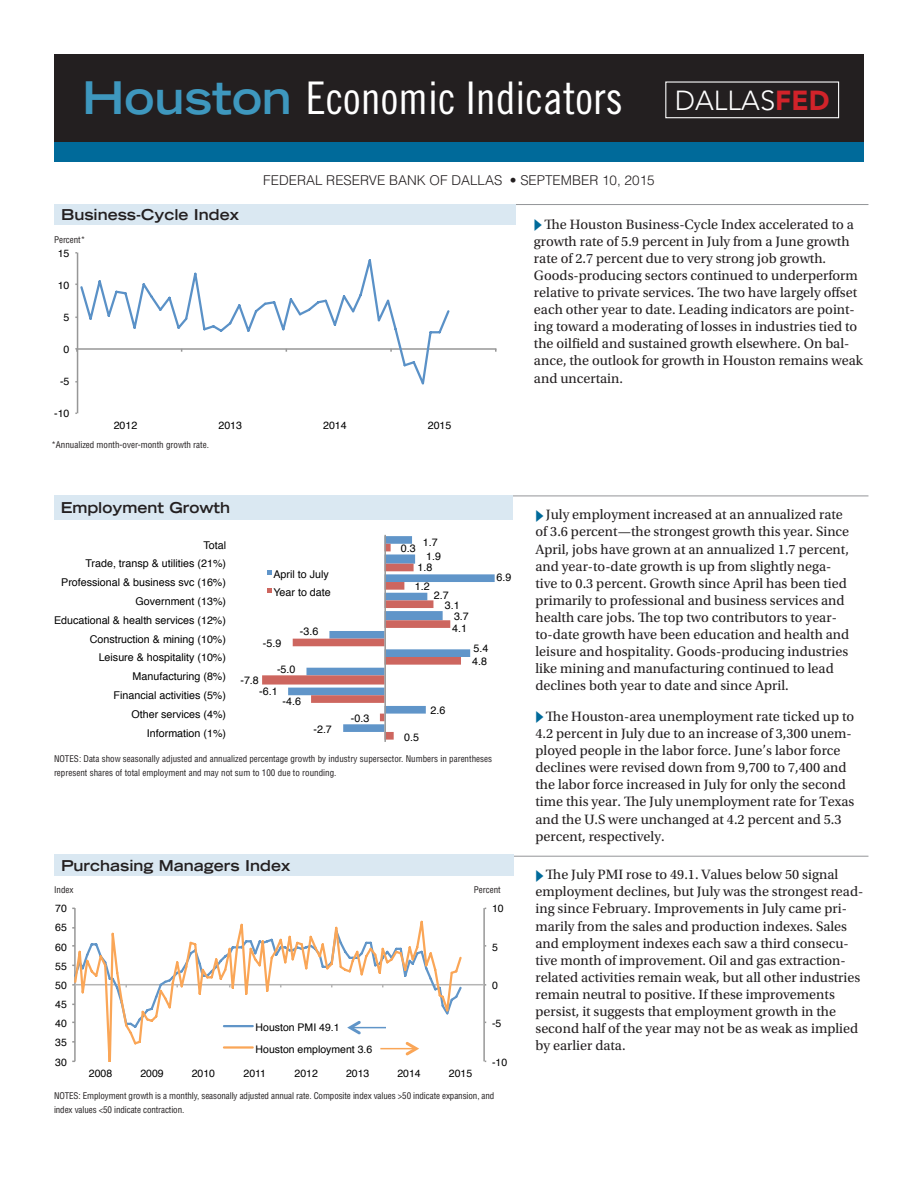
<style>
.page{position:relative;width:918px;height:1188px;background:#fff}
.page>*{position:absolute;margin:0;border:0;box-sizing:border-box;transform-origin:0 0}
.t1{font:45px "Trade Gothic LT Std Cn 18";color:#fff}
.t2{font:300 27.3px "Avenir LT Std";color:#fff}
.SectionHead{font:700 expanded 15px "Trade Gothic LT Std";color:#231f20}
.t3{font:14.25px/17.1px "Utopia Std";color:#231f20}
.t4{font:300 13.5px "Helvetica LT Std";color:#231f20}
.t5{font:10.65px/18.8px "Helvetica";color:#000}
.t6{font:10.5px/21.3px "Helvetica";color:#000}
.Notes{font:condensed 9px/13.5px "Helvetica LT Std";color:#231f20}
.axislabels{font:condensed 9px "Helvetica LT Std";color:#231f20}
.s1{font-family:"Trade Gothic LT Std";font-weight:700;font-stretch:expanded;color:#3e97be}
.s2{font-weight:900;color:#d1232a}
</style>
<div class="page">
<hr style="left:483px;top:908px;width:2px;height:153px;background:#979797">
<hr style="left:74px;top:908px;width:2px;height:153px;background:#979797">
<hr style="left:75px;top:984px;width:409px;height:1px;background:#b5b5b5">
<svg style="left:74px;top:919px;width:350px;height:142px"></svg>
<hr style="left:224px;top:1046px;width:29px;height:3px;background:#faa657">
<svg style="left:72px;top:927px;width:392px;height:108px"></svg>
<hr style="left:380px;top:1048px;width:36px;height:1px;background:#faa657">
<svg style="left:406px;top:1042px;width:13px;height:14px"></svg>
<div style="left:54px;top:122px;width:810px;height:40px;background:#006a9a"></div>
<div style="left:54px;top:54px;width:810px;height:87px;background:#231f20"></div>
<hr style="left:60px;top:204px;width:808px;height:1px;background:#939598">
<hr style="left:60px;top:856px;width:808px;height:1px;background:#939598">
<hr style="left:66px;top:496px;width:802px;height:1px;background:#939598">
<div style="left:54px;top:204px;width:462px;height:21px;background:#dae8f2"></div>
<div style="left:54px;top:855px;width:459px;height:21px;background:#dae8f2"></div>
<div style="left:54px;top:495px;width:459px;height:24px;background:#dae8f2"></div>
<hr style="left:384px;top:535px;width:2px;height:207px;background:#989898">
<svg style="left:262px;top:536px;width:233px;height:204px"></svg>
<div style="left:665px;top:81px;width:174px;height:37px;border:1px solid #fff"></div>
<hr style="left:77px;top:253px;width:1px;height:160px;background:#979797">
<hr style="left:78px;top:348px;width:418px;height:2px;background:#979797">
<svg style="left:79px;top:259px;width:372px;height:126px"></svg>
<p class="t1" style="left:82px;top:71px;width:543px"><span class="s1">Houston</span> Economic Indicators</p>
<p class="t2" style="left:675px;top:85px;width:156px">DALLAS<span class="s2">FED</span></p>
<p class="t4" style="left:263px;top:172px;width:393px">FEDERAL RESERVE BANK OF DALLAS • SEPTEMBER 10, 2015</p>
<p class="SectionHead" style="left:61px;top:205px;width:179px">Business-Cycle Index</p>
<p class="axislabels" style="left:54px;top:235px;width:33px">Percent*</p>
<p class="t6" style="left:58px;top:243px;width:13px">15</p>
<p class="t6" style="left:58px;top:275px;width:13px">10</p>
<p class="t6" style="left:63px;top:307px;width:7px">5</p>
<p class="t6" style="left:63px;top:339px;width:7px">0</p>
<p class="t6" style="left:60px;top:371px;width:11px">-5</p>
<p class="t6" style="left:54px;top:403px;width:17px">-10</p>
<p class="t6" style="left:114px;top:415px;width:25px">2012</p>
<p class="t6" style="left:218px;top:415px;width:25px">2013</p>
<p class="t6" style="left:323px;top:415px;width:25px">2014</p>
<p class="t6" style="left:428px;top:415px;width:25px">2015</p>
<p class="Notes" style="left:51px;top:437px;width:159px">*Annualized month-over-month growth rate.</p>
<p class="SectionHead" style="left:61px;top:498px;width:171px">Employment Growth</p>
<p class="t5" style="left:54px;top:536px;width:174px;text-align:right">Total<br>Trade, transp &amp; utilities (21%)<br>Professional &amp; business svc (16%)<br>Government (13%)<br>Educational &amp; health services (12%)<br>Construction &amp; mining (10%)<br>Leisure &amp; hospitality (10%)<br>Manufacturing (8%)<br>Financial activities (5%)<br>Other services (4%)<br>Information (1%)</p>
<p class="t5" style="left:273px;top:565px;width:59px;line-height:17.9px">April to July<br>Year to date</p>
<p class="t5" style="left:263px;top:634px;width:20px">-5.9</p>
<p class="t5" style="left:300px;top:622px;width:20px">-3.6</p>
<p class="t5" style="left:259px;top:658px;width:38px;line-height:22.4px;text-indent:18px">-5.0 -6.1</p>
<p class="t5" style="left:240px;top:671px;width:20px">-7.8</p>
<p class="t5" style="left:283px;top:692px;width:20px">-4.6</p>
<p class="t5" style="left:313px;top:720px;width:20px">-2.7</p>
<p class="t5" style="left:351px;top:709px;width:20px">-0.3</p>
<p class="t5" style="left:401px;top:540px;width:16px">0.3</p>
<p class="t5" style="left:423px;top:536px;width:20px;line-height:14px;text-align:center">1.7<br>1.9</p>
<p class="t5" style="left:415px;top:558px;width:19px">1.8<br>1.2</p>
<p class="t5" style="left:434px;top:587px;width:16px">2.7</p>
<p class="t5" style="left:452px;top:594px;width:16px;line-height:22.8px;text-indent:-7px">3.1<br>4.1</p>
<p class="t5" style="left:454px;top:607px;width:16px">3.7</p>
<p class="t5" style="left:474px;top:640px;width:16px">5.4</p>
<p class="t5" style="left:472px;top:653px;width:16px">4.8</p>
<p class="t5" style="left:497px;top:568px;width:16px">6.9</p>
<p class="t5" style="left:404px;top:728px;width:16px">0.5</p>
<p class="t5" style="left:431px;top:701px;width:16px">2.6</p>
<p class="Notes" style="left:54px;top:752px;width:440px">NOTES: Data show seasonally adjusted and annualized percentage growth by industry supersector. Numbers in parentheses represent shares of total employment and may not sum to 100 due to rounding.</p>
<p class="SectionHead" style="left:61px;top:856px;width:231px">Purchasing Managers Index</p>
<p class="axislabels" style="left:54px;top:884px;width:21px">Index</p>
<p class="axislabels" style="left:474px;top:884px;width:28px">Percent</p>
<p class="t6" style="left:55px;top:898px;width:13px">70</p>
<p class="t6" style="left:55px;top:917px;width:13px">65</p>
<p class="t6" style="left:55px;top:937px;width:13px">60</p>
<p class="t6" style="left:55px;top:956px;width:13px">55</p>
<p class="t6" style="left:55px;top:975px;width:13px">50</p>
<p class="t6" style="left:55px;top:994px;width:13px">45</p>
<p class="t6" style="left:55px;top:1013px;width:13px">40</p>
<p class="t6" style="left:55px;top:1032px;width:13px">35</p>
<p class="t6" style="left:55px;top:1052px;width:13px">30</p>
<p class="t6" style="left:256px;top:1017px;width:118px">Houston PMI 49.1<br>Houston employment 3.6</p>
<p class="t6" style="left:89px;top:1063px;width:25px">2008</p>
<p class="t6" style="left:140px;top:1063px;width:25px">2009</p>
<p class="t6" style="left:192px;top:1063px;width:25px">2010</p>
<p class="t6" style="left:244px;top:1063px;width:24px">2011</p>
<p class="t6" style="left:295px;top:1063px;width:25px">2012</p>
<p class="t6" style="left:346px;top:1063px;width:25px">2013</p>
<p class="t6" style="left:397px;top:1063px;width:25px">2014</p>
<p class="t6" style="left:449px;top:1063px;width:25px">2015</p>
<p class="t6" style="left:492px;top:898px;width:13px">10</p>
<p class="t6" style="left:492px;top:937px;width:7px">5</p>
<p class="t6" style="left:492px;top:975px;width:7px">0</p>
<p class="t6" style="left:492px;top:1013px;width:11px">-5</p>
<p class="t6" style="left:492px;top:1052px;width:17px">-10</p>
<p class="Notes" style="left:54px;top:1089px;width:442px">NOTES: Employment growth is a monthly, seasonally adjusted annual rate. Composite index values &gt;50 indicate expansion, and index values &lt;50 indicate contraction.</p>
<p class="t3" style="left:534px;top:216px;width:330px;text-indent:10px">The Houston Business-Cycle Index accelerated to a growth rate of 5.9 percent in July from a June growth rate of 2.7 percent due to very strong job growth.<br>Goods-producing sectors continued to underperform relative to private services. The two have largely offset each other year to date. Leading indicators are point&shy;ing toward a moderating of losses in industries tied to the oilfield and sustained growth elsewhere. On bal&shy;ance, the outlook for growth in Houston remains weak and uncertain.</p>
<p class="t3" style="left:535px;top:506px;width:315px;text-indent:10px">July employment increased at an annualized rate of 3.6 percent—the strongest growth this year. Since April, jobs have grown at an annualized 1.7 percent, and year-to-date growth is up from slightly nega&shy;tive to 0.3 percent. Growth since April has been tied primarily to professional and business services and health care jobs. The top two contributors to year&shy;to-date growth have been education and health and leisure and hospitality. Goods-producing industries like mining and manufacturing continued to lead declines both year to date and since April.</p>
<p class="t3" style="left:535px;top:708px;width:320px;text-indent:10px">The Houston-area unemployment rate ticked up to 4.2 percent in July due to an increase of 3,300 unem&shy;ployed people in the labor force. June’s labor force declines were revised down from 9,700 to 7,400 and the labor force increased in July for only the second time this year. The July unemployment rate for Texas and the U.S were unchanged at 4.2 percent and 5.3 percent, respectively.</p>
<p class="t3" style="left:535px;top:866px;width:329px;text-indent:10px">The July PMI rose to 49.1. Values below 50 signal employment declines, but July was the strongest read&shy;ing since February. Improvements in July came pri&shy;marily from the sales and production indexes. Sales and employment indexes each saw a third consecu&shy;tive month of improvement. Oil and gas extraction&shy;related activities remain weak, but all other industries remain neutral to positive. If these improvements persist, it suggests that employment growth in the second half of the year may not be as weak as implied by earlier data.</p>
</div>
